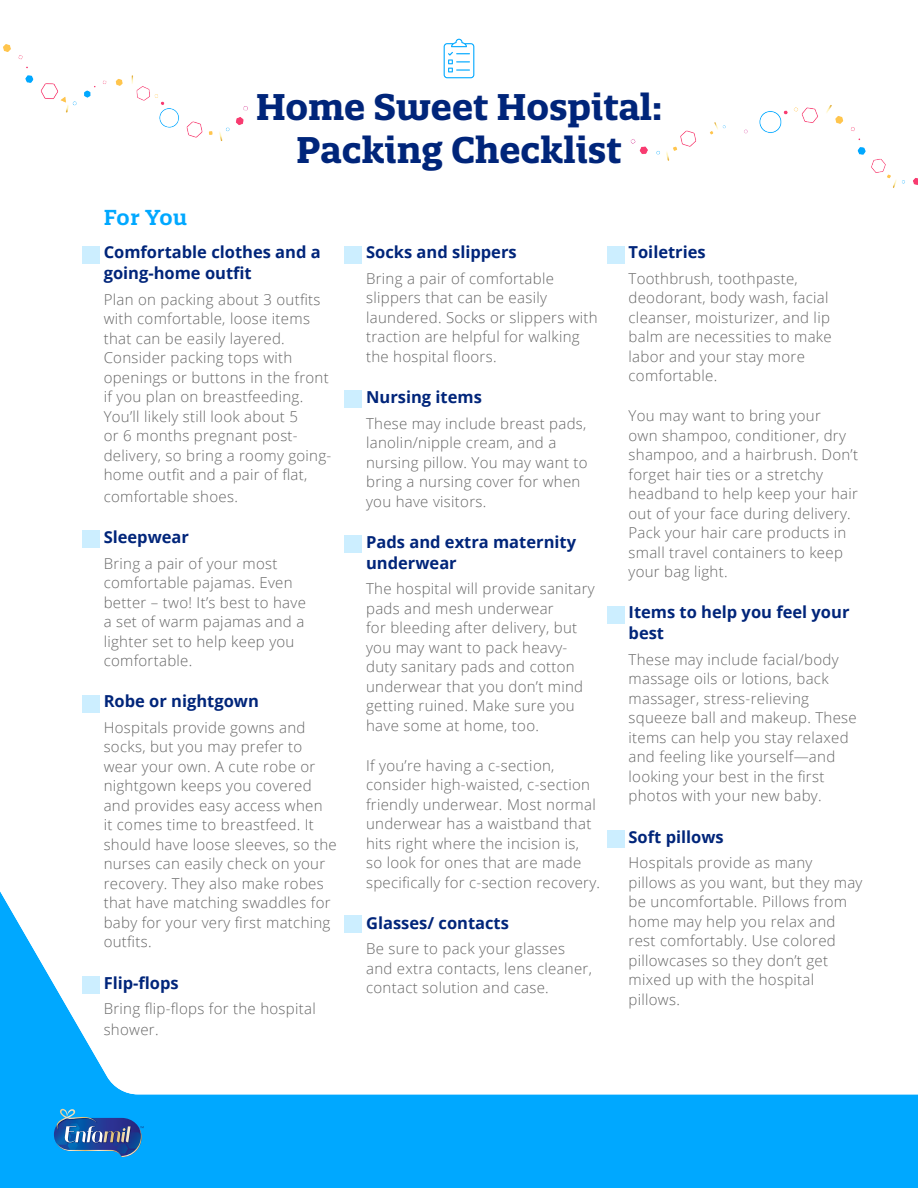
<style>
.page{position:relative;width:918px;height:1188px;background:#fff}
.page>*{position:absolute;margin:0;border:0;box-sizing:border-box;transform-origin:0 0}
.t1{font:700 36px "Quatro Slab";color:#00257a}
.Section_Header{font:600 21px "Quatro Slab";letter-spacing:.01em;color:#00a8ff}
.Item_Header{font:700 16.5px/21px "Open Sans";color:#00257a}
.Body{font:300 15px/19.5px "Open Sans";letter-spacing:.02em;color:#666}
</style>
<div class="page">
<div style="left:0;top:752px;width:917px;height:436px;background:#00a8ff"></div>
<div style="left:0;top:530px;width:917px;height:564px;background:#fff"></div>
<img style="left:3px;top:38px;width:915px;height:226px">
<svg style="left:444px;top:39px;width:30px;height:39px"></svg>
<img style="left:54px;top:1109px;width:90px;height:48px">
<div style="left:82px;top:246px;width:17px;height:18px;background:#cef"></div>
<div style="left:82px;top:530px;width:17px;height:18px;background:#cef"></div>
<div style="left:344px;top:536px;width:18px;height:17px;background:#cef"></div>
<div style="left:82px;top:695px;width:17px;height:18px;background:#cef"></div>
<div style="left:82px;top:976px;width:17px;height:18px;background:#cef"></div>
<div style="left:344px;top:915px;width:18px;height:18px;background:#cef"></div>
<div style="left:344px;top:390px;width:18px;height:18px;background:#cef"></div>
<div style="left:344px;top:246px;width:18px;height:18px;background:#cef"></div>
<div style="left:607px;top:246px;width:17px;height:18px;background:#cef"></div>
<div style="left:607px;top:606px;width:17px;height:17px;background:#cef"></div>
<div style="left:607px;top:830px;width:17px;height:17px;background:#cef"></div>
<p class="t1" style="left:256px;top:84px;width:408px">Home Sweet Hospital:</p>
<p class="t1" style="left:296px;top:127px;width:327px">Packing Checklist</p>
<p class="Section_Header" style="left:104px;top:204px;width:85px">For You</p>
<p class="Item_Header" style="left:104px;top:241px;width:219px">Comfortable clothes and a going-home outfit</p>
<p class="Body" style="left:104px;top:289px;width:229px">Plan on packing about 3 outfits with comfortable, loose items that can be easily layered.<br>Consider packing tops with openings or buttons in the front if you plan on breastfeeding.<br>You’ll likely still look about 5<br>or 6 months pregnant post&shy;delivery, so bring a roomy going&shy;home outfit and a pair of flat,</p>
<p class="Body" style="left:104px;top:486px;width:136px">comfortable shoes.</p>
<p class="Item_Header" style="left:104px;top:526px;width:87px">Sleepwear</p>
<p class="Body" style="left:104px;top:553px;width:204px">Bring a pair of your most comfortable pajamas. Even better – two! It’s best to have a set of warm pajamas and a lighter set to help keep you comfortable.</p>
<p class="Item_Header" style="left:104px;top:690px;width:157px">Robe or nightgown</p>
<p class="Body" style="left:104px;top:717px;width:235px">Hospitals provide gowns and socks, but you may prefer to wear your own. A cute robe or nightgown keeps you covered and provides easy access when<br>it comes time to breastfeed. It should have loose sleeves, so the nurses can easily check on your recovery. They also make robes that have matching swaddles for baby for your very first matching outfits.</p>
<p class="Item_Header" style="left:104px;top:972px;width:77px">Flip-flops</p>
<p class="Body" style="left:104px;top:998px;width:214px;line-height:21px">Bring flip-flops for the hospital shower.</p>
<p class="Item_Header" style="left:366px;top:241px;width:152px">Socks and slippers</p>
<p class="Body" style="left:366px;top:268px;width:233px">Bring a pair of comfortable slippers that can be easily laundered. Socks or slippers with traction are helpful for walking the hospital floors.</p>
<p class="Item_Header" style="left:366px;top:386px;width:117px">Nursing items</p>
<p class="Body" style="left:366px;top:413px;width:223px">These may include breast pads, lanolin/nipple cream, and a nursing pillow. You may want to bring a nursing cover for when you have visitors.</p>
<p class="Item_Header" style="left:366px;top:531px;width:211px">Pads and extra maternity underwear</p>
<p class="Body" style="left:366px;top:579px;width:230px">The hospital will provide sanitary pads and mesh underwear<br>for bleeding after delivery, but you may want to pack heavy&shy;duty sanitary pads and cotton underwear that you don’t mind getting ruined. Make sure you have some at home, too.</p>
<p class="Body" style="left:366px;top:755px;width:236px">If you’re having a c-section, consider high-waisted, c-section friendly underwear. Most normal underwear has a waistband that hits right where the incision is,<br>so look for ones that are made specifically for c-section recovery.</p>
<p class="Item_Header" style="left:366px;top:912px;width:144px">Glasses/ contacts</p>
<p class="Body" style="left:366px;top:939px;width:227px">Be sure to pack your glasses and extra contacts, lens cleaner, contact solution and case.</p>
<p class="Item_Header" style="left:629px;top:241px;width:79px">Toiletries</p>
<p class="Body" style="left:629px;top:268px;width:205px">Toothbrush, toothpaste, deodorant, body wash, facial cleanser, moisturizer, and lip balm are necessities to make labor and your stay more comfortable.</p>
<p class="Body" style="left:629px;top:405px;width:231px">You may want to bring your<br>own shampoo, conditioner, dry shampoo, and a hairbrush. Don’t forget hair ties or a stretchy headband to help keep your hair out of your face during delivery.<br>Pack your hair care products in small travel containers to keep your bag light.</p>
<p class="Item_Header" style="left:629px;top:601px;width:222px">Items to help you feel your best</p>
<p class="Body" style="left:629px;top:649px;width:230px">These may include facial/body massage oils or lotions, back massager, stress-relieving squeeze ball and makeup. These items can help you stay relaxed and feeling like yourself—and looking your best in the first photos with your new baby.</p>
<p class="Item_Header" style="left:629px;top:826px;width:97px">Soft pillows</p>
<p class="Body" style="left:629px;top:852px;width:235px">Hospitals provide as many pillows as you want, but they may be uncomfortable. Pillows from home may help you relax and rest comfortably. Use colored pillowcases so they don’t get mixed up with the hospital pillows.</p>
</div>
